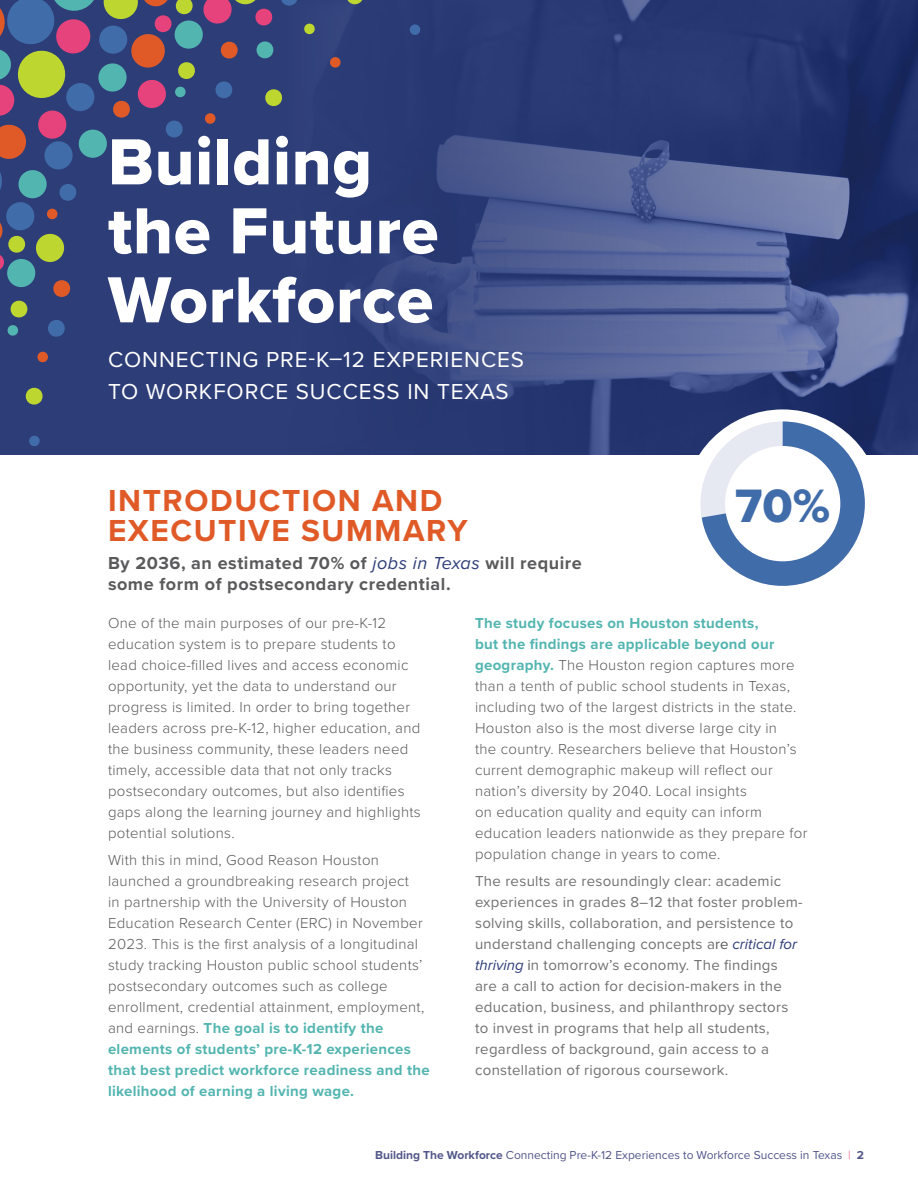
<style>
.page{position:relative;width:918px;height:1188px;background:#fff}
.page>*{position:absolute;margin:0;border:0;box-sizing:border-box;transform-origin:0 0}
.t1{font:67.5px/69px "Proxima Nova Extrabld";letter-spacing:.01em;color:#fff}
.t2{font:48.6px "Proxima Nova Extrabld";color:#406ca9}
.t3{font:700 31.5px/30px "Proxima Nova";letter-spacing:.05em;color:#e05a28}
.t4{font:22.5px/31.5px "Proxima Nova";letter-spacing:.04em;color:#fff}
.t5{font:700 18px/21px "Proxima Nova";letter-spacing:.03em;color:#5a5a5c}
.t6{font:300 15px/21px "Proxima Nova";letter-spacing:.02em;color:#5a5a5c}
.t7{font:15px/21px "Proxima Nova";letter-spacing:.02em;color:#727072}
.t8{font:12px "Proxima Nova";color:#525789}
.s1{font-weight:400;font-style:italic;color:#2d3d78}
.s2{font-weight:700;color:#53b5b0}
.s3{color:#58595b}
.s4{font-style:italic;color:#2d3d78}
.s5{font-weight:700}
.s6{color:#ea6e90}
</style>
<div class="page">
<div style="left:0;top:0;width:918px;height:455px;background:#2d3d78"></div>
<img style="left:360px;top:0;width:558px;height:455px">
<div style="left:684px;top:409px;width:198px;height:196px;background:#fff;border-radius:50%"></div>
<svg style="left:700px;top:421px;width:165px;height:165px"></svg>
<svg style="left:409px;top:24px;width:12px;height:12px"></svg>
<svg style="left:330px;top:57px;width:11px;height:11px"></svg>
<svg style="left:347px;top:0;width:17px;height:5px"></svg>
<svg style="left:37px;top:351px;width:11px;height:12px"></svg>
<svg style="left:29px;top:435px;width:11px;height:11px"></svg>
<svg style="left:25px;top:387px;width:18px;height:18px"></svg>
<svg style="left:0;top:0;width:315px;height:337px"></svg>
<h1 class="t1" style="left:108px;top:126px;width:332px">Building the Future<br>Workforce</h1>
<h3 class="t4" style="left:108px;top:343px;width:418px">CONNECTING PRE-K–12 EXPERIENCES<br>TO WORKFORCE SUCCESS IN TEXAS</h3>
<h3 class="t3" style="left:108px;top:485px;width:361px">INTRODUCTION AND<br>EXECUTIVE SUMMARY</h3>
<p class="t5" style="left:108px;top:552px;width:475px">By 2036, an estimated 70% of <span class="s1">jobs in Texas</span> will require some form of postsecondary credential.</p>
<h2 class="t2" style="left:735px;top:469px;width:96px">70%</h2>
<p class="t6" style="left:108px;top:611px;width:314px">One of the main purposes of our pre-K-12 education system is to prepare students to lead choice-filled lives and access economic opportunity, yet the data to understand our progress is limited. In order to bring together leaders across pre-K-12, higher education, and the business community, these leaders need timely, accessible data that not only tracks postsecondary outcomes, but also identifies gaps along the learning journey and highlights potential solutions.</p>
<p class="t6" style="left:108px;top:849px;width:323px">With this in mind, Good Reason Houston launched a groundbreaking research project<br>in partnership with the University of Houston Education Research Center (ERC) in November 2023. This is the first analysis of a longitudinal study tracking Houston public school students’ postsecondary outcomes such as college enrollment, credential attainment, employment, and earnings. <span class="s2">The goal is to identify the elements of students’ pre-K-12 experiences that best predict workforce readiness and the likelihood of earning a living wage.</span></p>
<p class="t6" style="left:475px;top:611px;width:334px"><span class="s2">The study focuses on Houston students,<br>but the findings are applicable beyond our geography.</span> The Houston region captures more than a tenth of public school students in Texas, including two of the largest districts in the state.<br>Houston also is the most diverse large city in<br>the country. Researchers believe that Houston’s current demographic makeup will reflect our nation’s diversity by 2040. Local insights<br>on education quality and equity can inform education leaders nationwide as they prepare for population change in years to come.</p>
<p class="t7" style="left:475px;top:870px;width:329px">The results are resoundingly clear: academic experiences in grades 8–12 that foster problem&shy;solving skills, collaboration, and persistence to understand challenging concepts a<span class="s3">re</span> <span class="s4">critical for thriving</span> <span class="s3">i</span>n tomorrow’s economy. The findings are a call to action for decision-makers in the education, business, and philanthropy sectors to invest in programs that help all students, regardless of background, gain access to a constellation of rigorous coursework.</p>
<p class="t8" style="left:375px;top:1146px;width:490px"><span class="s5">Building The Workforce</span> Connecting Pre-K-12 Experiences to Workforce Success in Texas <span class="s6">|</span> <span class="s5">2</span></p>
</div>
